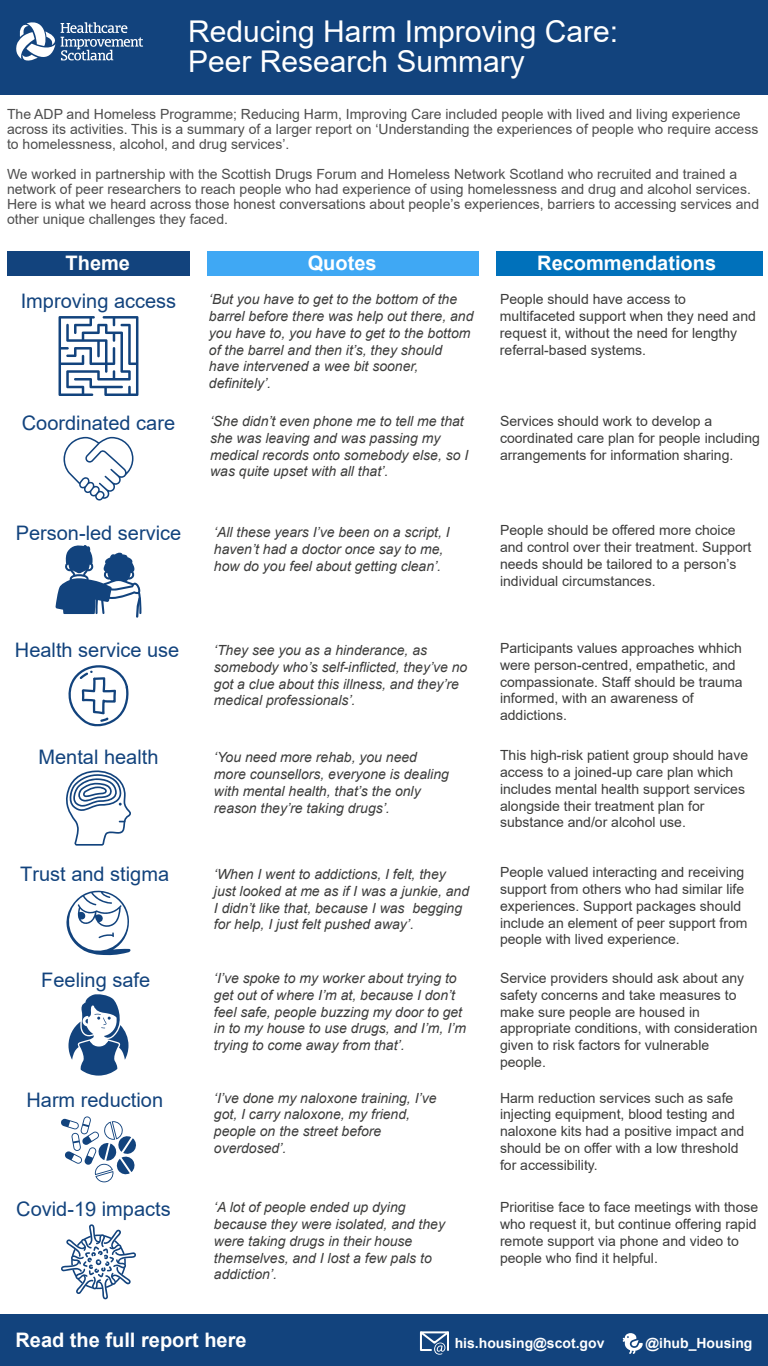
<style>
.page{position:relative;width:768px;height:1366px;background:#fff}
.page>*{position:absolute;margin:0;border:0;box-sizing:border-box;transform-origin:0 0}
.t1{font:30px/30px "Arial";color:#fff}
.t2{font:20px "Arial";color:#12437d}
.t3{font:700 20px "Arial";color:#fff}
.t4{font:14px/16.8px "Arial";color:#3c3c3b}
.t5{font:italic 14px/16.8px "Arial";color:#3c3c3b}
.t6{font:14px/15px "Arial";color:#4d4d4d}
.t7{font:700 14px "Arial";color:#fff}
</style>
<div class="page">
<div style="left:0;top:0;width:768px;height:95px;background:#12437d"></div>
<svg style="left:16px;top:22px;width:127px;height:39px"></svg>
<div style="left:7px;top:251px;width:183px;height:25px;background:#12437d"></div>
<div style="left:208px;top:251px;width:271px;height:25px;background:#3fa8f4"></div>
<div style="left:496px;top:251px;width:267px;height:25px;background:#0071bb"></div>
<svg style="left:61px;top:1116px;width:75px;height:66px"></svg>
<svg style="left:63px;top:437px;width:70px;height:64px"></svg>
<svg style="left:55px;top:545px;width:86px;height:73px"></svg>
<svg style="left:68px;top:665px;width:61px;height:62px"></svg>
<svg style="left:66px;top:770px;width:65px;height:76px"></svg>
<svg style="left:66px;top:890px;width:65px;height:65px"></svg>
<svg style="left:69px;top:994px;width:60px;height:82px"></svg>
<svg style="left:61px;top:1224px;width:75px;height:76px"></svg>
<div style="left:0;top:1314px;width:768px;height:52px;background:#12437d"></div>
<svg style="left:419px;top:1331px;width:30px;height:24px"></svg>
<svg style="left:623px;top:1333px;width:20px;height:21px"></svg>
<svg style="left:59px;top:316px;width:79px;height:80px"></svg>
<h1 class="t1" style="left:188px;top:16px;width:432px">Reducing Harm Improving Care:<br>Peer Research Summary</h1>
<p class="t6" style="left:7px;top:107px;width:753px">The ADP and Homeless Programme; Reducing Harm, Improving Care included people with lived and living experience across its activities. This is a summary of a larger report on ‘Understanding the experiences of people who require access to homelessness, alcohol, and drug services’.</p>
<p class="t6" style="left:7px;top:167px;width:754px">We worked in partnership with the Scottish Drugs Forum and Homeless Network Scotland who recruited and trained a network of peer researchers to reach people who had experience of using homelessness and drug and alcohol services.<br>Here is what we heard across those honest conversations about people’s experiences, barriers to accessing services and other unique challenges they faced.</p>
<h2 class="t3" style="left:66px;top:249px;width:66px">Theme</h2>
<h2 class="t3" style="left:308px;top:249px;width:70px">Quotes</h2>
<h2 class="t3" style="left:537px;top:249px;width:180px">Recommendations</h2>
<h2 class="t2" style="left:21px;top:288px;width:157px">Improving access</h2>
<p class="t5" style="left:209px;top:291px;width:266px">‘But you have to get to the bottom of the barrel before there was help out there, and you have to, you have to get to the bottom of the barrel and then it’s, they should have intervened a wee bit sooner, definitely’.</p>
<p class="t4" style="left:500px;top:291px;width:258px">People should have access to multifaceted support when they need and request it, without the need for lengthy referral-based systems.</p>
<h2 class="t2" style="left:22px;top:409px;width:155px">Coordinated care</h2>
<p class="t5" style="left:210px;top:413px;width:260px">‘She didn’t even phone me to tell me that she was leaving and was passing my medical records onto somebody else, so I was quite upset with all that’.</p>
<p class="t4" style="left:500px;top:413px;width:261px">Services should work to develop a coordinated care plan for people including arrangements for information sharing.</p>
<h2 class="t2" style="left:16px;top:519px;width:167px">Person-led service</h2>
<p class="t5" style="left:214px;top:524px;width:237px">‘All these years I’ve been on a script, I haven’t had a doctor once say to me, how do you feel about getting clean’.</p>
<p class="t4" style="left:500px;top:522px;width:253px">People should be offered more choice and control over their treatment. Support needs should be tailored to a person’s individual circumstances.</p>
<h2 class="t2" style="left:15px;top:637px;width:166px">Health service use</h2>
<p class="t5" style="left:214px;top:642px;width:255px">‘They see you as a hinderance, as somebody who’s self-inflicted, they’ve no got a clue about this illness, and they’re medical professionals’.</p>
<p class="t4" style="left:500px;top:640px;width:244px">Participants values approaches whhich were person-centred, empathetic, and compassionate. Staff should be trauma informed, with an awareness of addictions.</p>
<h2 class="t2" style="left:38px;top:744px;width:122px">Mental health</h2>
<p class="t5" style="left:214px;top:749px;width:236px">‘You need more rehab, you need more counsellors, everyone is dealing with mental health, that’s the only reason they’re taking drugs’.</p>
<p class="t4" style="left:500px;top:747px;width:250px">This high-risk patient group should have access to a joined-up care plan which includes mental health support services alongside their treatment plan for substance and/or alcohol use.</p>
<h2 class="t2" style="left:20px;top:861px;width:150px">Trust and stigma</h2>
<p class="t5" style="left:214px;top:866px;width:257px">‘When I went to addictions, I felt, they just looked at me as if I was a junkie, and I didn’t like that, because I was begging for help, I just felt pushed away’.</p>
<p class="t4" style="left:500px;top:864px;width:249px">People valued interacting and receiving support from others who had similar life experiences. Support packages should include an element of peer support from people with lived experience.</p>
<h2 class="t2" style="left:41px;top:967px;width:110px">Feeling safe</h2>
<p class="t5" style="left:214px;top:970px;width:254px">‘I’ve spoke to my worker about trying to get out of where I’m at, because I don’t feel safe, people buzzing my door to get in to my house to use drugs, and I’m, I’m trying to come away from that’.</p>
<p class="t4" style="left:500px;top:970px;width:259px">Service providers should ask about any safety concerns and take measures to make sure people are housed in appropriate conditions, with consideration given to risk factors for vulnerable people.</p>
<h2 class="t2" style="left:26px;top:1086px;width:138px">Harm reduction</h2>
<p class="t5" style="left:214px;top:1090px;width:224px">‘I’ve done my naloxone training, I’ve got, I carry naloxone, my friend, people on the street before overdosed’.</p>
<p class="t4" style="left:500px;top:1089px;width:246px">Harm reduction services such as safe injecting equipment, blood testing and naloxone kits had a positive impact and should be on offer with a low threshold for accessibility.</p>
<h2 class="t2" style="left:16px;top:1196px;width:156px">Covid-19 impacts</h2>
<p class="t5" style="left:214px;top:1199px;width:233px">‘A lot of people ended up dying because they were isolated, and they were taking drugs in their house themselves, and I lost a few pals to addiction’.</p>
<p class="t4" style="left:500px;top:1199px;width:260px">Prioritise face to face meetings with those who request it, but continue offering rapid remote support via phone and video to people who find it helpful.</p>
<h2 class="t3" style="left:16px;top:1326px;width:233px">Read the full report here</h2>
<p class="t7" style="left:455px;top:1333px;width:151px">his.housing@scot.gov</p>
<p class="t7" style="left:645px;top:1333px;width:108px">@ihub_Housing</p>
</div>
